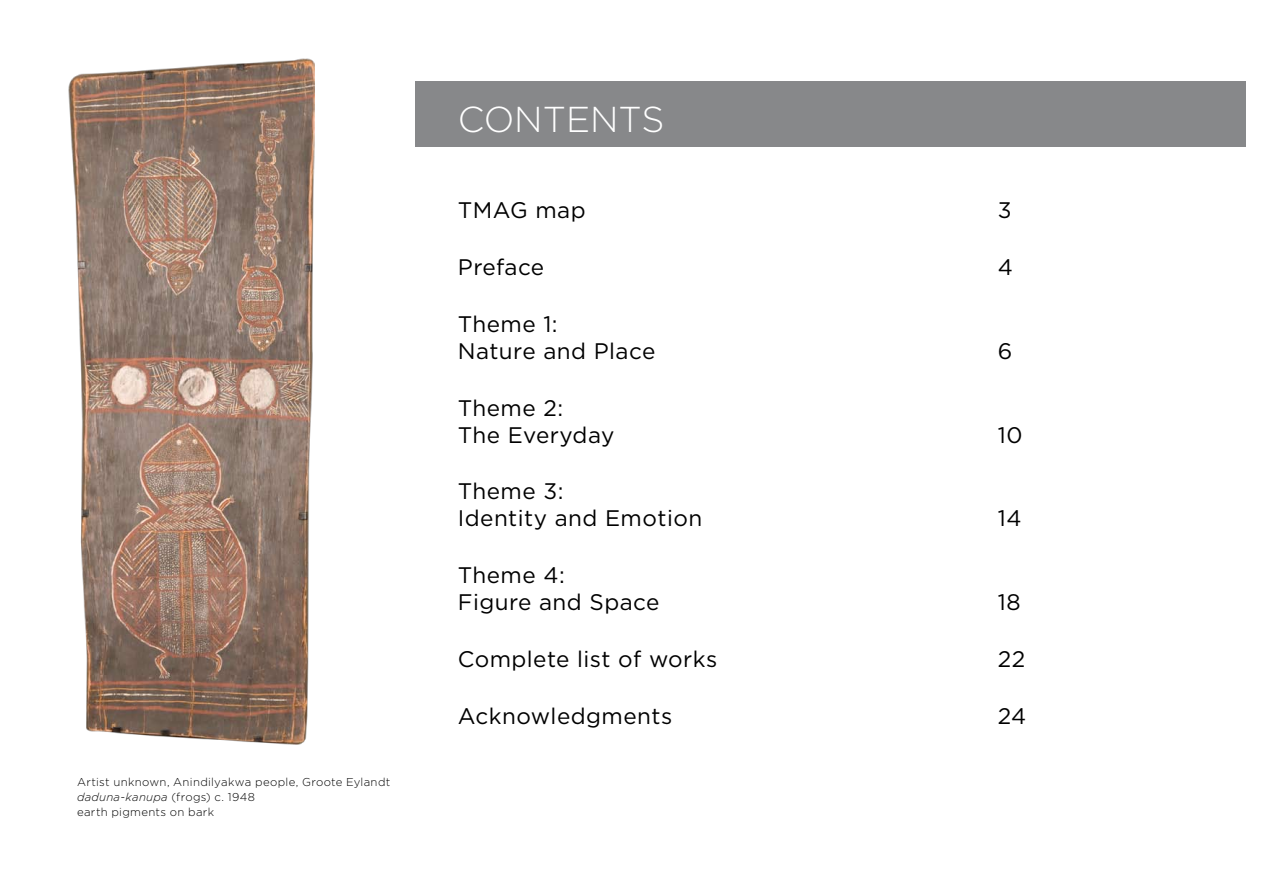
<style>
.page{position:relative;width:1263px;height:893px;background:#fff}
.page>*{position:absolute;margin:0;border:0;box-sizing:border-box;transform-origin:0 0}
.t1{font:300 36px "Gotham";color:#fff}
.t2{font:22.5px/27px "Gotham";letter-spacing:.02em;color:#000}
.t3{font:300 11.4px/15px "Gotham";letter-spacing:.03em;color:#000}
.s1{font-style:italic}
</style>
<div class="page">
<div style="left:415px;top:81px;width:831px;height:66px;background:#87888a"></div>
<img style="left:68px;top:58px;width:246px;height:686px">
<p class="t3" style="left:77px;top:775px;width:315px">Artist unknown, Anindilyakwa people, Groote Eylandt <span class="s1">daduna-kanupa</span> (frogs) c. 1948<br>earth pigments on bark</p>
<h1 class="t1" style="left:458px;top:99px;width:208px">contents</h1>
<p class="t2" style="left:458px;top:196px;width:129px">TMAG map</p>
<p class="t2" style="left:998px;top:196px;width:15px">3</p>
<p class="t2" style="left:458px;top:253px;width:88px">Preface</p>
<p class="t2" style="left:998px;top:253px;width:17px">4</p>
<p class="t2" style="left:458px;top:310px;width:199px">Theme 1:<br>Nature and Place</p>
<p class="t2" style="left:998px;top:337px;width:16px">6</p>
<p class="t2" style="left:458px;top:394px;width:158px">Theme 2:<br>The Everyday</p>
<p class="t2" style="left:458px;top:478px;width:246px">Theme 3:<br>Identity and Emotion</p>
<p class="t2" style="left:458px;top:561px;width:203px">Theme 4:<br>Figure and Space</p>
<p class="t2" style="left:998px;top:421px;width:26px">10</p>
<p class="t2" style="left:998px;top:505px;width:25px">14</p>
<p class="t2" style="left:998px;top:588px;width:24px">18</p>
<p class="t2" style="left:458px;top:645px;width:261px">Complete list of works</p>
<p class="t2" style="left:998px;top:645px;width:29px">22</p>
<p class="t2" style="left:458px;top:702px;width:216px">Acknowledgments</p>
<p class="t2" style="left:998px;top:702px;width:30px">24</p>
</div>
